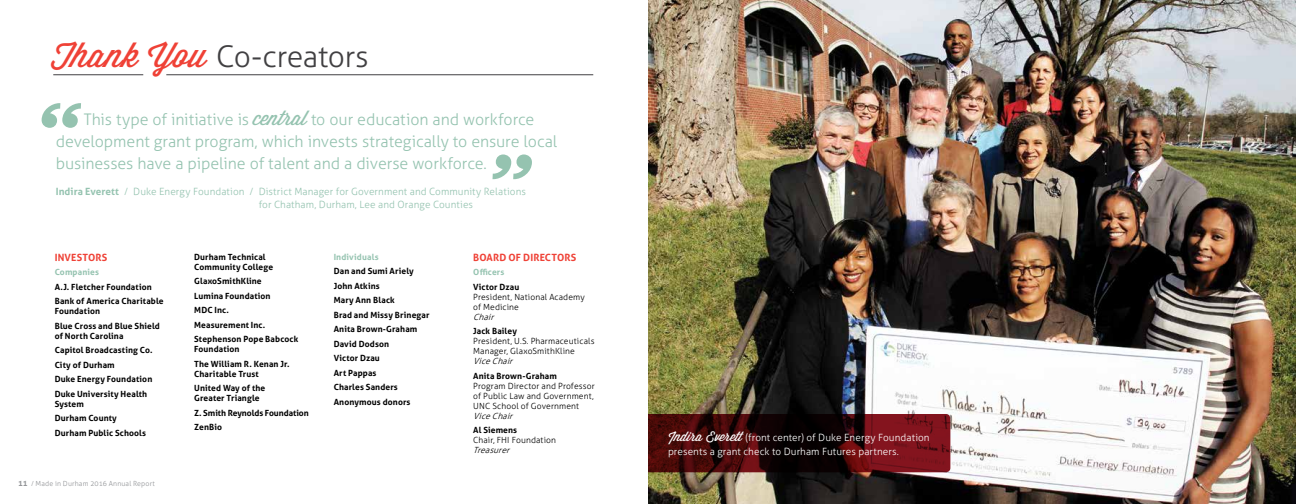
<style>
.page{position:relative;width:1296px;height:504px;background:#fff}
.page>*{position:absolute;margin:0;border:0;box-sizing:border-box;transform-origin:0 0}
.t1{font:138px "Wisdom Script";color:#95c3b0}
.t2{font:300 30px "Aller";letter-spacing:-.01em;color:#414042}
.t3{font:300 16px/22px "Aller";letter-spacing:-.005em;color:#95c3b0}
.t4{font:300 10px "Aller";letter-spacing:.01em;color:#95c3b0}
.t5{font:300 10px/14px "Aller";letter-spacing:.005em;color:#fff}
.t6{font:700 10px "Aller";letter-spacing:.015em;color:#ef4136}
.t7{font:700 8.5px/14.5px "Aller";letter-spacing:.015em;color:#000}
.t8{font:300 8.5px/10px "Aller";letter-spacing:.015em;color:#000}
.t9{font:italic 300 8.5px "Aller";color:#000}
.t10{font:700 8.5px "Aller";letter-spacing:.015em;color:#95c3b0}
.t11{font:300 7px "Aller";letter-spacing:.02em;color:#939598}
.s1{font-family:"Wisdom Script";font-weight:400;font-size:34px;color:#ef4136}
.s2{font-family:"Wisdom Script";font-weight:400;font-size:20px}
.s3{font-weight:700}
.s4{font-weight:700;font-size:8px}
.s5{font-family:"Wisdom Script";font-weight:400;font-size:13px}
</style>
<div class="page">
<img style="left:648px;top:0;width:648px;height:504px">
<hr style="left:53px;top:74px;width:90px;height:1px;background:#414042">
<hr style="left:166px;top:74px;width:427px;height:1px;background:#414042">
<svg style="left:620px;top:414px;width:330px;height:58px;background:#44090c"></svg>
<div style="left:598px;top:405px;width:50px;height:73px;background:#fff"></div>
<h2 class="t2" style="left:50px;top:39px;width:320px"><span class="s1">Thank You</span> Co-creators</h2>
<h1 class="t1" style="left:39px;top:47px;width:33px">“</h1>
<h3 class="t3" style="left:56px;top:108px;width:503px;text-indent:28px">This type of initiative is <span class="s2">central</span> to our education and workforce development grant program, which invests strategically to ensure local businesses have a pipeline of talent and a diverse workforce.</h3>
<p class="t4" style="left:56px;top:185px;width:472px"><span class="s3">Indira Everett</span> / Duke Energy Foundation / District Manager for Government and Community Relations</p>
<h1 class="t1" style="left:479px;top:99px;width:50px">”</h1>
<p class="t6" style="left:55px;top:251px;width:54px">INVESTORS</p>
<p class="t10" style="left:55px;top:267px;width:46px">Companies</p>
<p class="t7" style="left:55px;top:279px;width:111px">A.J. Fletcher Foundation<br>Bank of America Charitable</p>
<p class="t7" style="left:55px;top:304px;width:107px">Foundation<br>Blue Cross and Blue Shield</p>
<p class="t7" style="left:55px;top:328px;width:99px">of North Carolina<br>Capitol Broadcasting Co.<br>City of Durham<br>Duke Energy Foundation<br>Duke University Health</p>
<p class="t7" style="left:55px;top:396px;width:93px">System<br>Durham County<br>Durham Public Schools</p>
<p class="t11" style="left:18px;top:479px;width:138px"><span class="s4">11</span> / Made in Durham 2016 Annual Report</p>
<p class="t4" style="left:259px;top:198px;width:216px">for Chatham, Durham, Lee and Orange Counties</p>
<p class="t7" style="left:194px;top:252px;width:80px;line-height:10px">Durham Technical<br>Community College</p>
<p class="t7" style="left:194px;top:274px;width:106px">GlaxoSmithKline<br>Lumina Foundation<br>MDC Inc.<br>Measurement Inc.<br>Stephenson Pope Babcock</p>
<p class="t7" style="left:194px;top:342px;width:97px">Foundation<br>The William R. Kenan Jr.</p>
<p class="t7" style="left:194px;top:366px;width:73px">Charitable Trust<br>United Way of the</p>
<p class="t7" style="left:194px;top:391px;width:116px">Greater Triangle<br>Z. Smith Reynolds Foundation<br>ZenBio</p>
<p class="t10" style="left:334px;top:251px;width:46px">Individuals</p>
<p class="t7" style="left:334px;top:264px;width:97px">Dan and Sumi Ariely<br>John Atkins<br>Mary Ann Black<br>Brad and Missy Brinegar<br>Anita Brown-Graham<br>David Dodson<br>Victor Dzau<br>Art Pappas<br>Charles Sanders<br>Anonymous donors</p>
<p class="t6" style="left:473px;top:251px;width:105px">BOARD OF DIRECTORS</p>
<p class="t10" style="left:473px;top:267px;width:33px">Officers</p>
<p class="t7" style="left:473px;top:279px;width:48px">Victor Dzau</p>
<p class="t8" style="left:473px;top:292px;width:113px">President, National Academy of Medicine</p>
<p class="t9" style="left:473px;top:312px;width:25px">Chair</p>
<p class="t7" style="left:473px;top:324px;width:45px">Jack Bailey</p>
<p class="t8" style="left:473px;top:336px;width:123px">President, U.S. Pharmaceuticals<br>Manager, GlaxoSmithKline</p>
<p class="t9" style="left:473px;top:356px;width:44px">ViceChair</p>
<p class="t7" style="left:473px;top:368px;width:85px">Anita Brown-Graham</p>
<p class="t8" style="left:473px;top:381px;width:123px;text-align:justify">Program Director and Professor of Public Law and Government, UNC School of Government</p>
<p class="t9" style="left:473px;top:411px;width:44px">ViceChair</p>
<p class="t7" style="left:473px;top:423px;width:45px">Al Siemens</p>
<p class="t8" style="left:473px;top:435px;width:84px">Chair, FHI Foundation</p>
<p class="t9" style="left:473px;top:445px;width:41px">Treasurer</p>
<p class="t5" style="left:668px;top:430px;width:263px"><span class="s5">Indira Everett</span> (front center) of Duke Energy Foundation presents a grant check to Durham Futures partners.</p>
</div>
